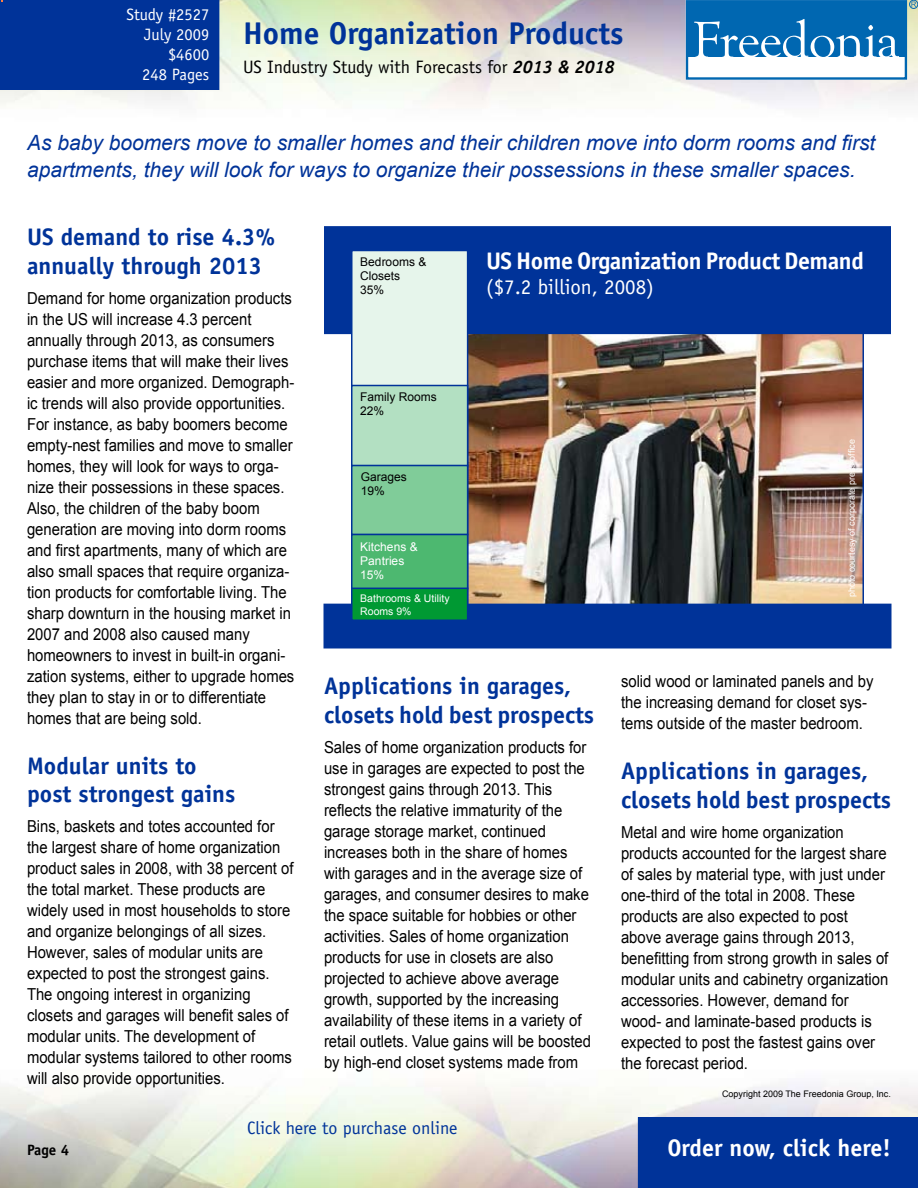
<style>
.page{position:relative;width:918px;height:1188px;background:#fff}
.page>*{position:absolute;margin:0;border:0;box-sizing:border-box;transform-origin:0 0}
.t1{font:700 31.5px "Officina Sans";color:#039}
.t2{font:700 24px/28.8px "Officina Sans";color:#039}
.t3{font:700 24px "Officina Sans";letter-spacing:-.02em;color:#fff}
.t4{font:700 24px "Officina Sans";color:#fff}
.t5{font:italic 21px/27px "Arial";color:#039}
.t6{font:21px "Officina Sans";color:#fff}
.t7{font:18px "Officina Sans";color:#000}
.t8{font:18px "Officina Sans";color:#039}
.t9{font:16.5px/21px "Arial";color:#000;scale:.9 1}
.t10{font:16.5px/19.8px "Officina Sans";color:#fff;text-align:right}
.t11{font:700 15px "Officina Sans";color:#000}
.t12{font:12px/14.2px "Arial";color:#000}
.t13{font:12px/14.2px "Arial";color:#fff}
.t14{font:10.5px/12.8px "Arial";color:#fff}
.t15{font:9px "Arial";color:#000}
.t16{font:9px "Arial";color:#fff}
.s1{font-weight:700;font-style:italic}
</style>
<div class="page">
<div style="left:638px;top:1117px;width:280px;height:71px;background:#039"></div>
<div style="left:686px;top:0;width:221px;height:80px;border:2px solid #0067b1"></div>
<div style="left:687px;top:1px;width:218px;height:56px;background:#0067b1"></div>
<svg style="left:694px;top:19px;width:205px;height:38px"></svg>
<div style="left:909px;top:0;width:9px;height:9px;border:1px solid #0067b1;border-radius:50%"></div>
<svg style="left:911px;top:2px;width:5px;height:5px"></svg>
<img style="left:468px;top:334px;width:393px;height:270px">
<div style="left:325px;top:227px;width:565px;height:106px;background:#039"></div>
<div style="left:324px;top:226px;width:567px;height:108px;border:2px solid #039"></div>
<div style="left:0;top:0;width:219px;height:90px;background:#039"></div>
<div style="left:324px;top:604px;width:567px;height:44px;background:#039"></div>
<div style="left:352px;top:250px;width:116px;height:370px;background:#e6f5eb"></div>
<div style="left:351px;top:250px;width:117px;height:371px;border:2px solid #039"></div>
<div style="left:352px;top:386px;width:116px;height:80px;background:#b3e0c2"></div>
<div style="left:351px;top:385px;width:117px;height:81px;border:2px solid #039"></div>
<div style="left:352px;top:466px;width:116px;height:69px;background:#80cc99"></div>
<div style="left:351px;top:465px;width:117px;height:70px;border:2px solid #039"></div>
<div style="left:352px;top:535px;width:116px;height:54px;background:#4db870"></div>
<div style="left:351px;top:534px;width:117px;height:55px;border:2px solid #039"></div>
<div style="left:352px;top:588px;width:116px;height:32px;background:#093"></div>
<div style="left:351px;top:588px;width:117px;height:33px;border:2px solid #039"></div>
<p class="t10" style="left:126px;top:5px;width:84px">Study #2527<br>July 2009 $4600<br>248 Pages</p>
<h1 class="t1" style="left:243px;top:13px;width:382px">Home Organization Products</h1>
<p class="t7" style="left:243px;top:57px;width:373px">US Industry Study with Forecasts for <span class="s1">2013 &amp; 2018</span></p>
<p class="t5" style="left:27px;top:130px;width:850px">As baby boomers move to smaller homes and their children move into dorm rooms and first apartments, they will look for ways to organize their possessions in these smaller spaces.</p>
<h2 class="t2" style="left:27px;top:222px;width:250px">US demand to rise 4.3% annually through 2013</h2>
<p class="t9" style="left:27px;top:288px;width:299px">Demand for home organization products in the US will increase 4.3 percent annually through 2013, as consumers purchase items that will make their lives easier and more organized. Demograph&shy;ic trends will also provide opportunities.<br>For instance, as baby boomers become empty-nest families and move to smaller homes, they will look for ways to orga&shy;nize their possessions in these spaces.<br>Also, the children of the baby boom generation are moving into dorm rooms and first apartments, many of which are also small spaces that require organiza&shy;tion products for comfortable living. The sharp downturn in the housing market in 2007 and 2008 also caused many homeowners to invest in built-in organi&shy;zation systems, either to upgrade homes they plan to stay in or to differentiate homes that are being sold.</p>
<h2 class="t2" style="left:27px;top:751px;width:210px">Modular units to post strongest gains</h2>
<p class="t9" style="left:27px;top:816px;width:298px">Bins, baskets and totes accounted for the largest share of home organization product sales in 2008, with 38 percent of the total market. These products are widely used in most households to store and organize belongings of all sizes.<br>However, sales of modular units are expected to post the strongest gains.<br>The ongoing interest in organizing closets and garages will benefit sales of modular units. The development of modular systems tailored to other rooms will also provide opportunities.</p>
<p class="t12" style="left:360px;top:254px;width:68px">Bedrooms &amp;<br>Closets<br>35%</p>
<p class="t12" style="left:360px;top:390px;width:78px">Family Rooms<br>22%</p>
<p class="t12" style="left:361px;top:470px;width:48px">Garages<br>19%</p>
<p class="t13" style="left:360px;top:540px;width:59px">Kitchens &amp;<br>Pantries<br>15%</p>
<p class="t14" style="left:360px;top:592px;width:91px">Bathrooms &amp; Utility<br>Rooms 9%</p>
<h2 class="t3" style="left:486px;top:245px;width:379px">US Home Organization Product Demand</h2>
<p class="t6" style="left:486px;top:274px;width:169px">($7.2 billion, 2008)</p>
<p class="t16" style="left:846px;top:597px;width:160px;rotate:-90deg">photo courtesy of corporate press office</p>
<h2 class="t2" style="left:324px;top:671px;width:272px">Applications in garages, closets hold best prospects</h2>
<p class="t9" style="left:324px;top:737px;width:298px">Sales of home organization products for use in garages are expected to post the strongest gains through 2013. This reflects the relative immaturity of the garage storage market, continued increases both in the share of homes with garages and in the average size of garages, and consumer desires to make the space suitable for hobbies or other activities. Sales of home organization products for use in closets are also projected to achieve above average growth, supported by the increasing availability of these items in a variety of retail outlets. Value gains will be boosted by high-end closet systems made from</p>
<p class="t9" style="left:621px;top:671px;width:282px">solid wood or laminated panels and by the increasing demand for closet sys&shy;tems outside of the master bedroom.</p>
<h2 class="t2" style="left:621px;top:756px;width:272px">Applications in garages, closets hold best prospects</h2>
<p class="t9" style="left:621px;top:821px;width:299px">Metal and wire home organization products accounted for the largest share of sales by material type, with just under one-third of the total in 2008. These products are also expected to post above average gains through 2013, benefitting from strong growth in sales of modular units and cabinetry organization accessories. However, demand for wood- and laminate-based products is expected to post the fastest gains over the forecast period.</p>
<p class="t15" style="left:722px;top:1088px;width:170px">Copyright 2009 The Freedonia Group, Inc.</p>
<p class="t8" style="left:247px;top:1117px;width:212px">Click here to purchase online</p>
<p class="t11" style="left:27px;top:1140px;width:31px">Page</p>
<h2 class="t4" style="left:667px;top:1133px;width:225px">Order now, click here!</h2>
</div>
